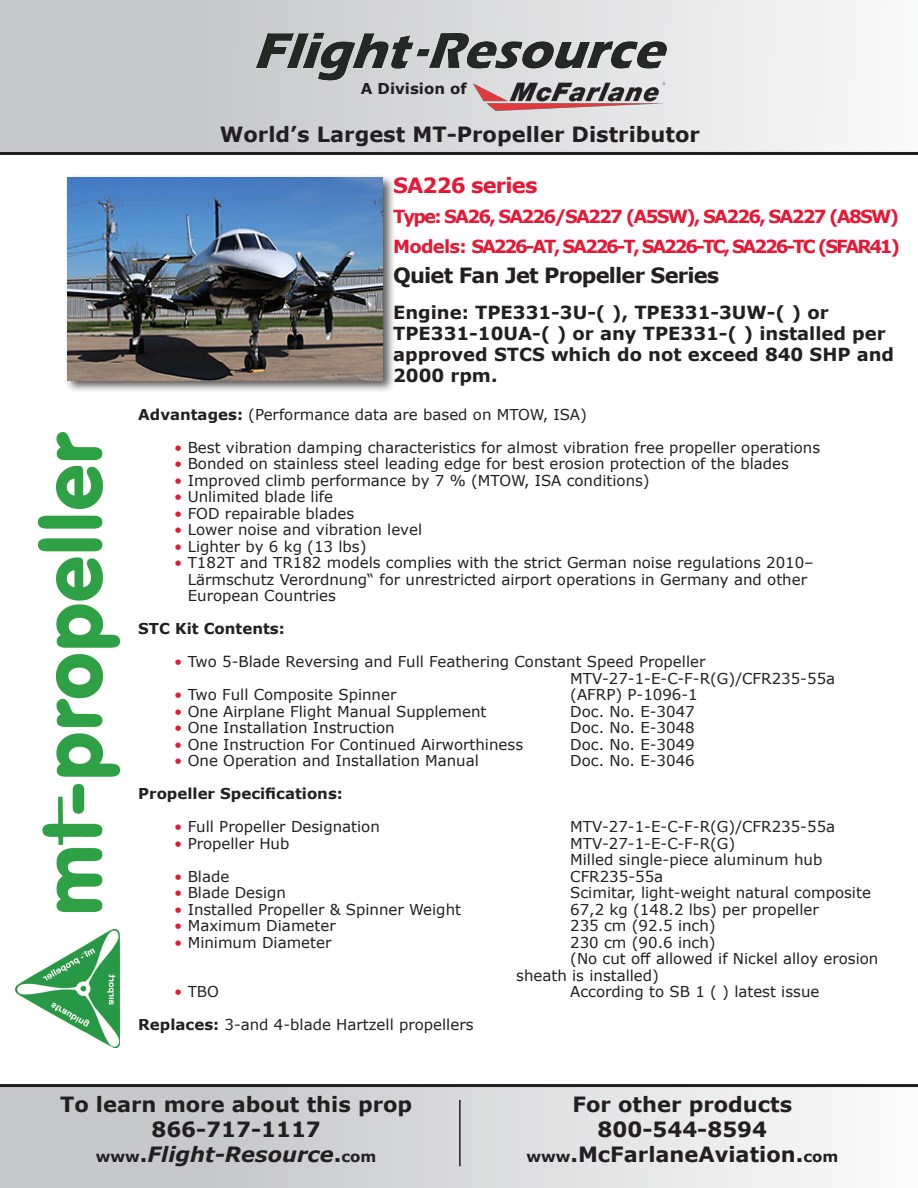
<style>
.page{position:relative;width:918px;height:1188px;background:#fff}
.page>*{position:absolute;margin:0;border:0;box-sizing:border-box;transform-origin:0 0}
.Heading{font:700 21px/25.2px "Verdana";color:#231f20;text-align:center}
.Heading-2{font:700 21px "Verdana";letter-spacing:-.04em;color:#231f20}
.t1{font:italic 700 21px "Verdana";color:#231f20}
.Heading-3{font:700 21px "Verdana";letter-spacing:-.04em;color:#e51836}
.Heading-4{font:700 18px "Verdana";color:#231f20}
.Heading-5{font:700 18px "Verdana";letter-spacing:-.12em;color:#e51836}
.Heading-6{font:700 18px "Verdana";letter-spacing:-.1em;color:#e51836}
.Paragraph{font:15px/16.5px "Verdana";color:#231f20;text-align:center}
.Paragraph-2{font:700 15px "Verdana";color:#231f20}
.Heading-7{font:15px "Verdana";color:#231f20}
.s1{font-weight:700}
.s2{color:#e51836}
.s3{font-style:normal;font-size:15px}
.s4{font-style:normal}
.s5{font-size:15px}
</style>
<div class="page">
<img style="left:38px;top:433px;width:81px;height:479px">
<img style="left:16px;top:930px;width:103px;height:117px">
<div style="left:0;top:1086px;width:918px;height:102px;background:linear-gradient(to right,#bdbfc1,#f9f9f9)"></div>
<hr style="left:0;top:1084px;width:918px;height:3px;background:#231f20">
<div style="left:0;top:0;width:918px;height:152px;background:linear-gradient(to right,#bebfc2,#f7f7f8)"></div>
<img style="left:473px;top:82px;width:193px;height:31px">
<img style="left:253px;top:32px;width:413px;height:50px">
<hr style="left:0;top:152px;width:918px;height:3px;background:#231f20">
<hr style="left:459px;top:1100px;width:2px;height:66px;background:#231f20">
<div style="left:64px;top:174px;width:332px;height:219px;background:#231f20;opacity:.75"></div>
<img style="left:67px;top:177px;width:316px;height:203px">
<p class="Paragraph-2" style="left:361px;top:78px;width:108px">A Division of</p>
<p class="Heading" style="left:220px;top:121px;width:482px">World’s Largest MT-Propeller Distributor</p>
<p class="Heading-3" style="left:393px;top:171px;width:146px">SA226 series</p>
<p class="Heading-6" style="left:393px;top:204px;width:508px">Type: SA26, SA226/SA227 (A5SW), SA226, SA227 (A8SW)</p>
<p class="Heading-5" style="left:393px;top:234px;width:509px">Models: SA226-AT, SA226-T, SA226-TC, SA226-TC (SFAR41)</p>
<p class="Heading-2" style="left:393px;top:261px;width:328px">Quiet Fan Jet Propeller Series</p>
<p class="Heading-4" style="left:393px;top:300px;width:437px">Engine: TPE331-3U-( ), TPE331-3UW-( ) or</p>
<p class="Heading-4" style="left:393px;top:321px;width:494px">TPE331-10UA-( ) or any TPE331-( ) installed per</p>
<p class="Heading-4" style="left:393px;top:342px;width:503px">approved STCS which do not exceed 840 SHP and</p>
<p class="Heading-4" style="left:393px;top:363px;width:106px">2000 rpm.</p>
<p class="Heading-7" style="left:138px;top:404px;width:450px"><span class="s1">Advantages:</span> (Performance data are based on MTOW, ISA)</p>
<p class="Paragraph" style="left:174px;top:439px;width:647px"><span class="s2">•</span> Best vibration damping characteristics for almost vibration free propeller operations</p>
<p class="Paragraph" style="left:174px;top:455px;width:616px"><span class="s2">•</span> Bonded on stainless steel leading edge for best erosion protection of the blades</p>
<p class="Paragraph" style="left:174px;top:472px;width:477px"><span class="s2">•</span> Improved climb performance by 7 % (MTOW, ISA conditions)</p>
<p class="Paragraph" style="left:174px;top:488px;width:160px"><span class="s2">•</span> Unlimited blade life</p>
<p class="Paragraph" style="left:174px;top:505px;width:181px"><span class="s2">•</span> FOD repairable blades</p>
<p class="Paragraph" style="left:174px;top:521px;width:249px"><span class="s2">•</span> Lower noise and vibration level</p>
<p class="Paragraph" style="left:174px;top:538px;width:194px"><span class="s2">•</span> Lighter by 6 kg (13 lbs)</p>
<p class="Paragraph" style="left:174px;top:554px;width:641px"><span class="s2">•</span> T182T and TR182 models complies with the strict German noise regulations 2010–<br>Lärmschutz Verordnung“ for unrestricted airport operations in Germany and other</p>
<p class="Paragraph" style="left:188px;top:587px;width:150px">European Countries</p>
<p class="Paragraph-2" style="left:138px;top:618px;width:148px">STC Kit Contents:</p>
<p class="Paragraph" style="left:174px;top:653px;width:533px"><span class="s2">•</span> Two 5-Blade Reversing and Full Feathering Constant Speed Propeller</p>
<p class="Paragraph" style="left:570px;top:670px;width:266px">MTV-27-1-E-C-F-R(G)/CFR235-55a</p>
<p class="Paragraph" style="left:174px;top:686px;width:224px"><span class="s2">•</span> Two Full Composite Spinner</p>
<p class="Paragraph" style="left:570px;top:686px;width:129px">(AFRP) P-1096-1</p>
<p class="Paragraph" style="left:174px;top:703px;width:314px"><span class="s2">•</span> One Airplane Flight Manual Supplement</p>
<p class="Paragraph" style="left:570px;top:703px;width:126px">Doc. No. E-3047</p>
<p class="Paragraph" style="left:174px;top:719px;width:222px"><span class="s2">•</span> One Installation Instruction</p>
<p class="Paragraph" style="left:570px;top:719px;width:126px">Doc. No. E-3048</p>
<p class="Paragraph" style="left:174px;top:736px;width:350px"><span class="s2">•</span> One Instruction For Continued Airworthiness</p>
<p class="Paragraph" style="left:570px;top:736px;width:126px">Doc. No. E-3049</p>
<p class="Paragraph" style="left:174px;top:752px;width:306px"><span class="s2">•</span> One Operation and Installation Manual</p>
<p class="Paragraph" style="left:570px;top:752px;width:126px">Doc. No. E-3046</p>
<p class="Paragraph-2" style="left:138px;top:783px;width:206px">Propeller Specifications:</p>
<p class="Paragraph" style="left:174px;top:818px;width:207px"><span class="s2">•</span> Full Propeller Designation</p>
<p class="Paragraph" style="left:570px;top:818px;width:266px">MTV-27-1-E-C-F-R(G)/CFR235-55a</p>
<p class="Paragraph" style="left:174px;top:835px;width:117px"><span class="s2">•</span> Propeller Hub</p>
<p class="Paragraph" style="left:570px;top:835px;width:167px">MTV-27-1-E-C-F-R(G)</p>
<p class="Paragraph" style="left:570px;top:851px;width:254px">Milled single-piece aluminum hub</p>
<p class="Paragraph" style="left:174px;top:868px;width:57px"><span class="s2">•</span> Blade</p>
<p class="Paragraph" style="left:570px;top:868px;width:95px">CFR235-55a</p>
<p class="Paragraph" style="left:174px;top:884px;width:113px"><span class="s2">•</span> Blade Design</p>
<p class="Paragraph" style="left:570px;top:884px;width:302px">Scimitar, light-weight natural composite</p>
<p class="Paragraph" style="left:174px;top:901px;width:288px"><span class="s2">•</span> Installed Propeller &amp; Spinner Weight</p>
<p class="Paragraph" style="left:570px;top:901px;width:250px">67,2 kg (148.2 lbs) per propeller</p>
<p class="Paragraph" style="left:174px;top:917px;width:163px"><span class="s2">•</span> Maximum Diameter</p>
<p class="Paragraph" style="left:570px;top:917px;width:147px">235 cm (92.5 inch)</p>
<p class="Paragraph" style="left:174px;top:934px;width:159px"><span class="s2">•</span> Minimum Diameter</p>
<p class="Paragraph" style="left:570px;top:934px;width:147px">230 cm (90.6 inch)</p>
<p class="Paragraph" style="left:516px;top:950px;width:364px;text-align:left;text-indent:54px">(No cut off allowed if Nickel alloy erosion sheath is installed)</p>
<p class="Paragraph" style="left:174px;top:983px;width:46px"><span class="s2">•</span> TBO</p>
<p class="Paragraph" style="left:570px;top:983px;width:251px">According to SB 1 ( ) latest issue</p>
<p class="Paragraph" style="left:138px;top:1016px;width:337px"><span class="s1">Replaces:</span> 3-and 4-blade Hartzell propellers</p>
<p class="Heading" style="left:60px;top:1091px;width:354px">To learn more about this prop</p>
<p class="Heading" style="left:151px;top:1116px;width:171px">866-717-1117</p>
<p class="t1" style="left:96px;top:1140px;width:282px"><span class="s3">www</span><span class="s4">.</span>Flight-Resource<span class="s4">.</span><span class="s3">com</span></p>
<p class="Heading" style="left:526px;top:1091px;width:314px">For other products<br>800-544-8594 <span class="s5">www</span>.McFarlaneAviation.<span class="s5">com</span></p>
</div>
